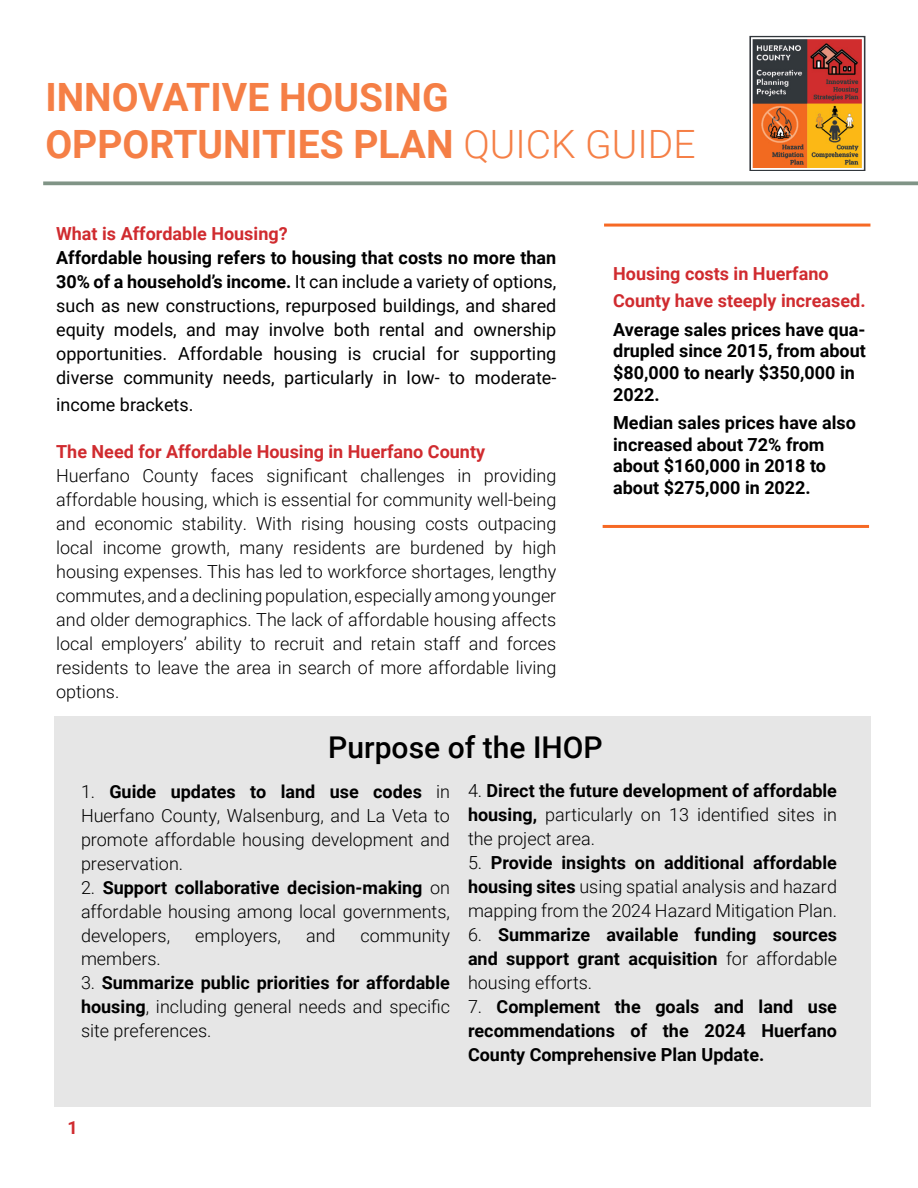
<style>
.page{position:relative;width:918px;height:1188px;background:#fff}
.page>*{position:absolute;margin:0;border:0;box-sizing:border-box;transform-origin:0 0}
.t1{font:700 39px/46.8px "Roboto";color:#f57f46}
.t2{font:500 30px "Roboto";color:#000}
.t3{font:300 18px/24px "Roboto";color:#000;text-align:justify}
.t4{font:700 18px/21.6px "Roboto";color:#000}
.t5{font:18px/24px "Roboto";color:#000;text-align:justify}
.t6{font:700 18px/27px "Roboto";color:#d02b2f}
.s1{font-weight:300}
.s2{font-weight:700}
</style>
<div class="page">
<svg style="left:43px;top:181px;width:875px;height:4px;background:#8ea094"></svg>
<div style="left:54px;top:716px;width:816px;height:391px;background:#e6e6e6"></div>
<hr style="left:604px;top:224px;width:266px;height:3px;background:#f66924">
<hr style="left:603px;top:525px;width:266px;height:3px;background:#f66924">
<img style="left:750px;top:36px;width:116px;height:135px">
<h1 class="t1" style="left:45px;top:72px;width:652px">INNOVATIVE HOUSING<br>OPPORTUNITIES PLAN <span class="s1">QUICK GUIDE</span></h1>
<p class="t6" style="left:56px;top:220px;width:233px">What is Affordable Housing?</p>
<p class="t5" style="left:56px;top:245px;width:502px"><span class="s2">Affordable housing refers to housing that costs no more than 30% of a household’s income.</span> It can include a variety of options, such as new constructions, repurposed buildings, and shared equity models, and may involve both rental and ownership opportunities. Affordable housing is crucial for supporting diverse community needs, particularly in low- to moderate-</p>
<p class="t5" style="left:56px;top:392px;width:139px">income brackets.</p>
<p class="t6" style="left:56px;top:438px;width:431px">The Need for Affordable Housing in Huerfano County</p>
<p class="t3" style="left:56px;top:463px;width:502px">Huerfano County faces significant challenges in providing affordable housing, which is essential for community well-being and economic stability. With rising housing costs outpacing local income growth, many residents are burdened by high housing expenses. This has led to workforce shortages, lengthy commutes, and a declining population, especially among younger and older demographics. The lack of affordable housing affects local employers’ ability to recruit and retain staff and forces residents to leave the area in search of more affordable living options.</p>
<p class="t6" style="left:613px;top:260px;width:254px">Housing costs in Huerfano<br>County have steeply increased.</p>
<p class="t4" style="left:613px;top:318px;width:254px">Average sales prices have qua&shy;drupled since 2015, from about $80,000 to nearly $350,000 in<br>2022.</p>
<p class="t4" style="left:613px;top:411px;width:244px">Median sales prices have also increased about 72% from about $160,000 in 2018 to about $275,000 in 2022.</p>
<h2 class="t2" style="left:328px;top:727px;width:276px">Purpose of the IHOP</h2>
<p class="t3" style="left:81px;top:778px;width:371px">1. <span class="s2">Guide updates to land use codes</span> in Huerfano County, Walsenburg, and La Veta to promote affordable housing development and preservation.</p>
<p class="t3" style="left:81px;top:874px;width:370px">2. <span class="s2">Support collaborative decision-making</span> on affordable housing among local governments, developers,</p>
<p class="t3" style="left:195px;top:922px;width:87px">employers,</p>
<p class="t3" style="left:306px;top:922px;width:31px">and</p>
<p class="t3" style="left:361px;top:922px;width:91px">community</p>
<p class="t3" style="left:81px;top:946px;width:81px">members.</p>
<p class="t3" style="left:81px;top:970px;width:370px">3. <span class="s2">Summarize public priorities for affordable housing</span>, including general needs and specific site preferences.</p>
<p class="t3" style="left:468px;top:778px;width:370px">4. <span class="s2">Direct the future development of affordable housing,</span> particularly on 13 identified sites in the project area.</p>
<p class="t3" style="left:468px;top:850px;width:371px">5. <span class="s2">Provide insights on additional affordable housing sites</span> using spatial analysis and hazard mapping from the 2024 Hazard Mitigation Plan.</p>
<p class="t4" style="left:468px;top:922px;width:371px;line-height:24px;text-align:justify"><span class="s1">6.</span> Summarize available funding sources and support grant acquisition <span class="s1">for affordable housing efforts.</span></p>
<p class="t4" style="left:468px;top:994px;width:371px;line-height:24px;text-align:justify"><span class="s1">7.</span> Complement the goals and land use recommendations of the 2024 Huerfano County Comprehensive Plan Update.</p>
<p class="t6" style="left:68px;top:1113px;width:12px">1</p>
</div>
